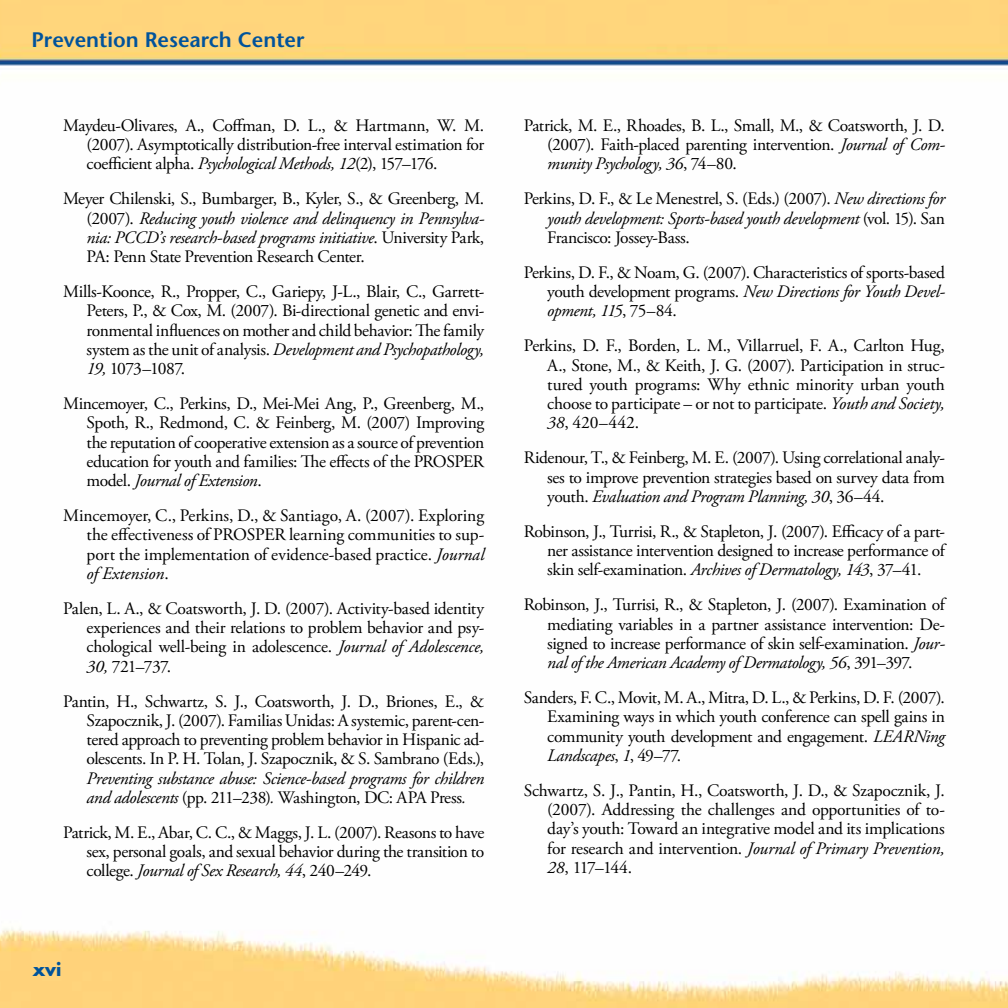
<style>
.page{position:relative;width:1008px;height:1008px;background:#fff}
.page>*{position:absolute;margin:0;border:0;box-sizing:border-box;transform-origin:0 0}
.t1{font:600 21px "Stone Sans";color:#00539b}
.t2{font:17.5px/19.2px "Adobe Garamond Pro";letter-spacing:-.02em;color:#000;text-align:justify}
.t3{font:italic 17.5px/19.2px "Adobe Garamond Pro";letter-spacing:-.025em;color:#000}
.t4{font:700 17.5px "Futura";color:#00539b}
.s1{font-style:italic}
.s2{font-style:normal}
</style>
<div class="page">
<img style="left:0;top:0;width:1008px;height:1008px">
<p class="t1" style="left:32px;top:27px;width:275px">Prevention Research Center</p>
<p class="t2" style="left:87px;top:116px;width:399px;text-indent:-24px">Maydeu-Olivares, A., Coffman, D. L., &amp; Hartmann, W. M. (2007). Asymptotically distribution-free interval estimation for coefficient alpha. <span class="s1">Psychological Methods, 12</span>(2), 157–176.</p>
<p class="t2" style="left:87px;top:190px;width:399px;text-indent:-24px">Meyer Chilenski, S., Bumbarger, B., Kyler, S., &amp; Greenberg, M. (2007). <span class="s1">Reducing youth violence and delinquency in Pennsylva&shy;nia: PCCD’s research-based programs initiative</span>. University Park, PA: Penn State Prevention Research Center.</p>
<p class="t2" style="left:87px;top:283px;width:399px;text-indent:-24px">Mills-Koonce, R., Propper, C., Gariepy, J-L., Blair, C., Garrett-Peters, P., &amp; Cox, M. (2007). Bi-directional genetic and envi&shy;ronmental influences on mother and child behavior: The family system as the unit of analysis. <span class="s1">Development and Psychopathology, 19,</span> 1073–1087.</p>
<p class="t2" style="left:87px;top:395px;width:399px;text-indent:-24px">Mincemoyer, C., Perkins, D., Mei-Mei Ang, P., Greenberg, M., Spoth, R., Redmond, C. &amp; Feinberg, M. (2007) Improving the reputation of cooperative extension as a source of prevention education for youth and families: The effects of the PROSPER model. <span class="s1">Journal of Extension</span>.</p>
<p class="t2" style="left:87px;top:507px;width:399px;text-indent:-24px">Mincemoyer, C., Perkins, D., &amp; Santiago, A. (2007). Exploring the effectiveness of PROSPER learning communities to sup&shy;port the implementation of evidence-based practice. <span class="s1">Journal of Extension</span>.</p>
<p class="t2" style="left:87px;top:599px;width:399px;text-indent:-24px">Palen, L. A., &amp; Coatsworth, J. D. (2007). Activity-based identity experiences and their relations to problem behavior and psy&shy;chological well-being in adolescence. <span class="s1">Journal of Adolescence, 30,</span> 721–737.</p>
<p class="t2" style="left:87px;top:692px;width:399px;text-indent:-24px">Pantin, H., Schwartz, S. J., Coatsworth, J. D., Briones, E., &amp; Szapocznik, J. (2007). Familias Unidas: A systemic, parent-cen&shy;tered approach to preventing problem behavior in Hispanic ad&shy;olescents. In P. H. Tolan, J. Szapocznik, &amp; S. Sambrano (Eds.),</p>
<p class="t3" style="left:87px;top:769px;width:399px">Preventing substance abuse: Science-based programs for children and adolescents <span class="s2">(pp. 211–238)</span>. <span class="s2">Washington, DC: APA Press</span>.</p>
<p class="t2" style="left:87px;top:823px;width:399px;text-indent:-24px">Patrick, M. E., Abar, C. C., &amp; Maggs, J. L. (2007). Reasons to have sex, personal goals, and sexual behavior during the transition to college. <span class="s1">Journal of Sex Research, 44</span>, 240–249.</p>
<p class="t4" style="left:33px;top:957px;width:30px">xvi</p>
<p class="t2" style="left:547px;top:116px;width:399px;text-indent:-24px">Patrick, M. E., Rhoades, B. L., Small, M., &amp; Coatsworth, J. D. (2007). Faith-placed parenting intervention. <span class="s1">Journal of Com&shy;munity Psychology, 36</span>, 74–80.</p>
<p class="t2" style="left:547px;top:190px;width:399px;text-indent:-24px">Perkins, D. F., &amp; Le Menestrel, S. (Eds.) (2007). <span class="s1">New directions for youth development: Sports-based youth development</span> (vol. 15). San Francisco: Jossey-Bass.</p>
<p class="t2" style="left:547px;top:263px;width:399px;text-indent:-24px">Perkins, D. F., &amp; Noam, G. (2007). Characteristics of sports-based youth development programs. <span class="s1">New Directions for Youth Devel&shy;opment, 115</span>, 75–84.</p>
<p class="t2" style="left:547px;top:337px;width:399px;text-indent:-24px">Perkins, D. F., Borden, L. M., Villarruel, F. A., Carlton Hug, A., Stone, M., &amp; Keith, J. G. (2007). Participation in struc&shy;tured youth programs: Why ethnic minority urban youth choose to participate – or not to participate. <span class="s1">Youth and Society, 38</span>, 420–442.</p>
<p class="t2" style="left:547px;top:449px;width:399px;text-indent:-24px">Ridenour, T., &amp; Feinberg, M. E. (2007). Using correlational analy&shy;ses to improve prevention strategies based on survey data from youth. <span class="s1">Evaluation and Program Planning, 30</span>, 36–44.</p>
<p class="t2" style="left:547px;top:522px;width:399px;text-indent:-24px">Robinson, J., Turrisi, R., &amp; Stapleton, J. (2007). Efficacy of a part&shy;ner assistance intervention designed to increase performance of skin self-examination. <span class="s1">Archives of Dermatology, 143</span>, 37–41.</p>
<p class="t2" style="left:547px;top:596px;width:399px;text-indent:-24px">Robinson, J., Turrisi, R., &amp; Stapleton, J. (2007). Examination of mediating variables in a partner assistance intervention: De&shy;signed to increase performance of skin self-examination. <span class="s1">Jour&shy;nal of the American Academy of Dermatology, 56</span>, 391–397.</p>
<p class="t2" style="left:547px;top:689px;width:399px;text-indent:-24px">Sanders, F. C., Movit, M. A., Mitra, D. L., &amp; Perkins, D. F. (2007).<br>Examining ways in which youth conference can spell gains in community youth development and engagement. <span class="s1">LEARNing Landscapes</span>, <span class="s1">1</span>, 49–77.</p>
<p class="t2" style="left:547px;top:781px;width:399px;text-indent:-24px">Schwartz, S. J., Pantin, H., Coatsworth, J. D., &amp; Szapocznik, J. (2007). Addressing the challenges and opportunities of to&shy;day’s youth: Toward an integrative model and its implications for research and intervention. <span class="s1">Journal of Primary Prevention, 28</span>, 117–144.</p>
</div>
